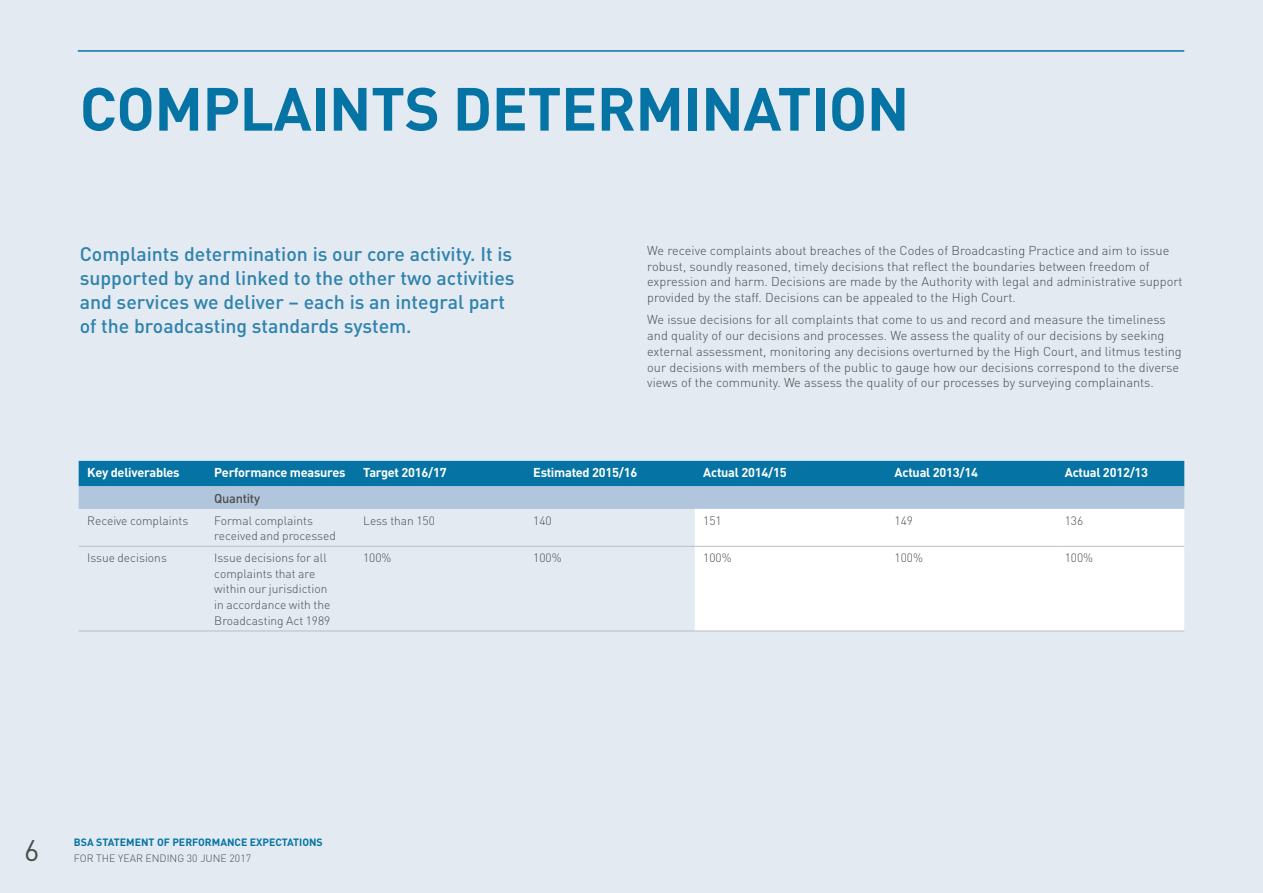
<style>
.page{position:relative;width:1263px;height:893px;background:#e3eaf2}
.page>*{position:absolute;margin:0;border:0;box-sizing:border-box;transform-origin:0 0}
.t1{font:700 60px "DIN";letter-spacing:-.01em;color:#0574a4}
.t2{font:29.4px "DIN";color:#4b4c4d}
.t3{font:500 19.5px/24px "DIN";color:#2e82ad}
.t4{font:300 12.75px/15.8px "DIN";color:#4b4c4d}
.t5{font:700 12.75px "DIN";letter-spacing:-.02em;color:#fff}
.t6{font:500 12.75px "DIN";letter-spacing:-.02em;color:#4b4c4d}
.t7{font:300 12px/15.8px "DIN";color:#4b4c4d}
.t8{font:700 10.5px "DIN";color:#0574a4}
.t9{font:300 10.5px "DIN";color:#4b4c4d}
</style>
<div class="page">
<hr style="left:78px;top:50px;width:1106px;height:2px;background:#0574a4">
<svg style="left:79px;top:461px;width:1105px;height:48px;background:#579bbe"></svg>
<div style="left:695px;top:509px;width:489px;height:122px;background:#fff"></div>
<hr style="left:695px;top:546px;width:191px;height:1px;background:#bcbdc0">
<hr style="left:886px;top:546px;width:170px;height:1px;background:#bcbdc0">
<hr style="left:1056px;top:546px;width:128px;height:1px;background:#bcbdc0">
<hr style="left:79px;top:631px;width:127px;height:1px;background:#bcbdc0">
<hr style="left:206px;top:631px;width:149px;height:1px;background:#bcbdc0">
<hr style="left:355px;top:631px;width:170px;height:1px;background:#bcbdc0">
<hr style="left:525px;top:631px;width:170px;height:1px;background:#bcbdc0">
<hr style="left:695px;top:631px;width:191px;height:1px;background:#bcbdc0">
<hr style="left:886px;top:631px;width:170px;height:1px;background:#bcbdc0">
<hr style="left:1056px;top:631px;width:128px;height:1px;background:#bcbdc0">
<hr style="left:79px;top:546px;width:127px;height:1px;background:#bcbdc0">
<hr style="left:206px;top:546px;width:149px;height:1px;background:#bcbdc0">
<hr style="left:355px;top:546px;width:170px;height:1px;background:#bcbdc0">
<hr style="left:525px;top:546px;width:170px;height:1px;background:#bcbdc0">
<h1 class="t1" style="left:80px;top:70px;width:831px">COMPLAINTS DETERMINATION</h1>
<h3 class="t3" style="left:80px;top:241px;width:436px">Complaints determination is our core activity. It is supported by and linked to the other two activities and services we deliver – each is an integral part of the broadcasting standards system.</h3>
<p class="t4" style="left:647px;top:242px;width:537px">We receive complaints about breaches of the Codes of Broadcasting Practice and aim to issue robust, soundly reasoned, timely decisions that reflect the boundaries between freedom of expression and harm. Decisions are made by the Authority with legal and administrative support provided by the staff. Decisions can be appealed to the High Court.</p>
<p class="t4" style="left:647px;top:312px;width:536px">We issue decisions for all complaints that come to us and record and measure the timeliness and quality of our decisions and processes. We assess the quality of our decisions by seeking external assessment, monitoring any decisions overturned by the High Court, and litmus testing our decisions with members of the public to gauge how our decisions correspond to the diverse views of the community. We assess the quality of our processes by surveying complainants.</p>
<p class="t5" style="left:87px;top:464px;width:94px">Key deliverables</p>
<p class="t5" style="left:214px;top:464px;width:133px">Performance measures</p>
<p class="t5" style="left:363px;top:464px;width:85px">Target 2016/17</p>
<p class="t5" style="left:533px;top:464px;width:106px">Estimated 2015/16</p>
<p class="t5" style="left:703px;top:464px;width:85px">Actual 2014/15</p>
<p class="t5" style="left:895px;top:464px;width:85px">Actual 2013/14</p>
<p class="t5" style="left:1065px;top:464px;width:85px">Actual 2012/13</p>
<p class="t6" style="left:214px;top:490px;width:47px">Quantity</p>
<p class="t7" style="left:87px;top:512px;width:103px">Receive complaints</p>
<p class="t7" style="left:214px;top:512px;width:123px">Formal complaints received and processed</p>
<p class="t7" style="left:363px;top:512px;width:73px">Less than 150</p>
<p class="t7" style="left:533px;top:512px;width:20px">140</p>
<p class="t7" style="left:703px;top:512px;width:20px">151</p>
<p class="t7" style="left:895px;top:512px;width:20px">149</p>
<p class="t7" style="left:1065px;top:512px;width:20px">136</p>
<p class="t7" style="left:87px;top:550px;width:81px">Issue decisions</p>
<p class="t7" style="left:214px;top:550px;width:118px">Issue decisions for all complaints that are within our jurisdiction in accordance with the<br>Broadcasting Act 1989</p>
<p class="t7" style="left:363px;top:550px;width:30px">100%</p>
<p class="t7" style="left:533px;top:550px;width:30px">100%</p>
<p class="t7" style="left:703px;top:550px;width:30px">100%</p>
<p class="t7" style="left:895px;top:550px;width:30px">100%</p>
<p class="t7" style="left:1065px;top:550px;width:30px">100%</p>
<h2 class="t2" style="left:24px;top:832px;width:17px">6</h2>
<p class="t8" style="left:74px;top:835px;width:250px">BSA STATEMENT OF PERFORMANCE EXPECTATIONS</p>
<p class="t9" style="left:74px;top:852px;width:179px">FOR THE YEAR ENDING 30 JUNE 2017</p>
</div>
